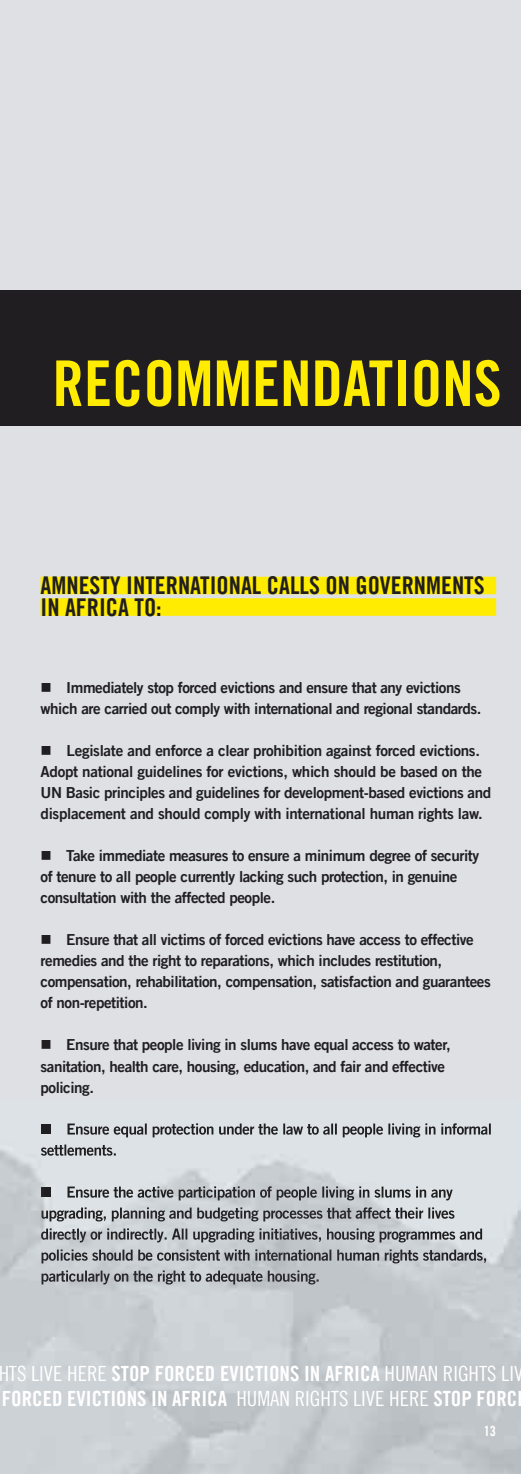
<style>
.page{position:relative;width:521px;height:1474px;background:#fff}
.page>*{position:absolute;margin:0;border:0;box-sizing:border-box;transform-origin:0 0}
.t1{font:63px "Amnesty Trade Gothic Bd Cn 20";color:#ffec00}
.t2{font:24.5px/21.5px "Amnesty Trade Gothic Bd Cn 20";color:#201e21}
.t3{font:21px/25.2px "Amnesty Trade Gothic Bd Cn 20";color:#fff}
.t4{font:15.22px/21px "Amnesty Trade Gothic Bd 2";letter-spacing:-.03em;color:#201e21}
.t5{font:14px "Amnesty Trade Gothic Bd Cn 20";color:#fff}
.s1{font-family:"Amnesty Trade Gothic Cn 18"}
</style>
<div class="page">
<div style="left:0;top:0;width:521px;height:1473px;background:#dee0e3"></div>
<div style="left:41px;top:576px;width:455px;height:18px;background:#ffec00"></div>
<div style="left:41px;top:598px;width:455px;height:18px;background:#ffec00"></div>
<div style="left:0;top:290px;width:521px;height:136px;background:#201e21"></div>
<hr style="left:0;top:88px;width:1px;height:135px;background:#201e21">
<img style="left:0;top:1123px;width:521px;height:350px">
<svg style="left:42px;top:1124px;width:9px;height:9px"></svg>
<img style="left:68px;top:1123px;width:60px;height:14px">
<img style="left:41px;top:1144px;width:51px;height:11px">
<svg style="left:42px;top:1187px;width:9px;height:9px"></svg>
<img style="left:68px;top:1186px;width:65px;height:11px">
<img style="left:42px;top:1210px;width:31px;height:11px">
<img style="left:41px;top:1228px;width:56px;height:14px">
<img style="left:42px;top:1249px;width:46px;height:14px">
<img style="left:42px;top:1270px;width:51px;height:14px">
<h1 class="t1" style="left:52px;top:344px;width:451px">RECOMMENDATIONS</h1>
<h2 class="t2" style="left:41px;top:574px;width:446px">AMNESTY INTERNATIONAL CALLS ON GOVERNMENTS<br>IN AFRICA TO:</h2>
<p class="t4" style="left:41px;top:677px;width:442px">■ Immediately stop forced evictions and ensure that any evictions which are carried out comply with international and regional standards.</p>
<p class="t4" style="left:41px;top:740px;width:452px">■ Legislate and enforce a clear prohibition against forced evictions.<br>Adopt national guidelines for evictions, which should be based on the UN Basic principles and guidelines for development-based evictions and displacement and should comply with international human rights law.</p>
<p class="t4" style="left:41px;top:845px;width:440px">■ Take immediate measures to ensure a minimum degree of security of tenure to all people currently lacking such protection, in genuine consultation with the affected people.</p>
<p class="t4" style="left:41px;top:929px;width:452px">■ Ensure that all victims of forced evictions have access to effective remedies and the right to reparations, which includes restitution, compensation, rehabilitation, compensation, satisfaction and guarantees of non-repetition.</p>
<p class="t4" style="left:41px;top:1034px;width:412px">■ Ensure that people living in slums have equal access to water, sanitation, health care, housing, education, and fair and effective policing.</p>
<h3 class="t3" style="left:-2px;top:1360px;width:526px"><span class="s1">HTS LIVE HERE</span> STOP FORCED EVICTIONS IN AFRICA <span class="s1">HUMAN RIGHTS LIV<br></span>FORCED EVICTIONS IN AFRICA <span class="s1">HUMAN RIGHTS LIVE HERE</span> STOP FORC</h3>
<p class="t5" style="left:484px;top:1422px;width:14px">13</p>
</div>
